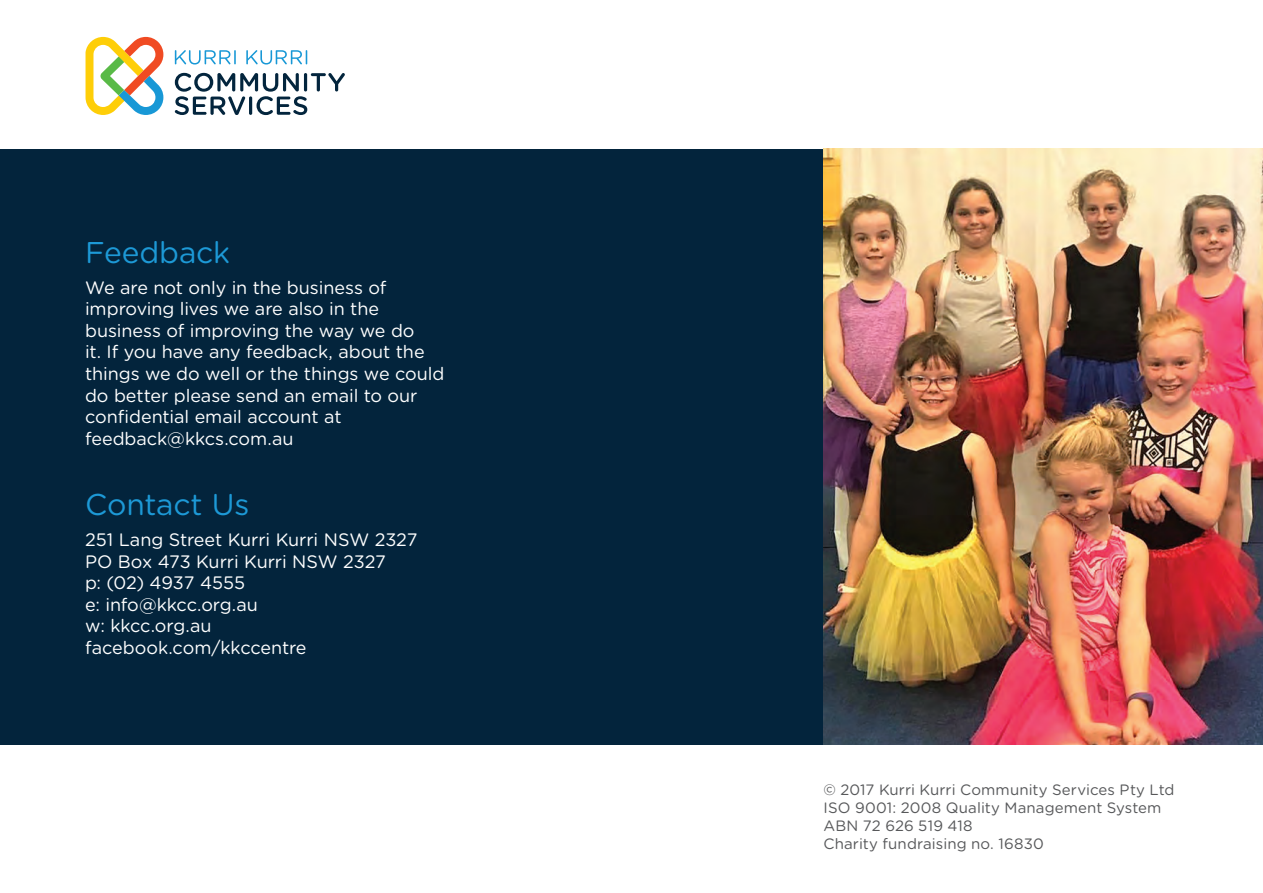
<style>
.page{position:relative;width:1263px;height:893px;background:#fff}
.page>*{position:absolute;margin:0;border:0;box-sizing:border-box;transform-origin:0 0}
.t1{font:30px "Gotham Rounded";letter-spacing:-.005em;color:#1d99d6}
.t2{font:18px "Gotham Rounded";letter-spacing:-.005em;color:#fff}
.t3{font:15px "Gotham Rounded";letter-spacing:.005em;color:#57585a}
</style>
<div class="page">
<div style="left:0;top:149px;width:824px;height:595px;background:#03243c"></div>
<img style="left:824px;top:149px;width:439px;height:595px">
<svg style="left:175px;top:50px;width:61px;height:15px"></svg>
<svg style="left:246px;top:50px;width:61px;height:15px"></svg>
<svg style="left:175px;top:73px;width:170px;height:42px"></svg>
<svg style="left:86px;top:37px;width:77px;height:78px"></svg>
<p class="t1" style="left:85px;top:232px;width:147px">Feedback</p>
<p class="t2" style="left:85px;top:275px;width:303px">We are not only in the business of</p>
<p class="t2" style="left:85px;top:296px;width:296px">improving lives we are also in the</p>
<p class="t2" style="left:85px;top:318px;width:331px">business of improving the way we do</p>
<p class="t2" style="left:85px;top:340px;width:341px">it. If you have any feedback, about the</p>
<p class="t2" style="left:85px;top:361px;width:361px">things we do well or the things we could</p>
<p class="t2" style="left:85px;top:383px;width:334px">do better please send an email to our</p>
<p class="t2" style="left:85px;top:404px;width:258px">confidential email account at</p>
<p class="t2" style="left:85px;top:426px;width:210px">feedback@kkcs.com.au</p>
<p class="t1" style="left:85px;top:484px;width:166px">Contact Us</p>
<p class="t2" style="left:85px;top:527px;width:334px">251 Lang Street Kurri Kurri NSW 2327</p>
<p class="t2" style="left:85px;top:549px;width:302px">PO Box 473 Kurri Kurri NSW 2327</p>
<p class="t2" style="left:85px;top:570px;width:162px">p: (02) 4937 4555</p>
<p class="t2" style="left:85px;top:592px;width:174px">e: info@kkcc.org.au</p>
<p class="t2" style="left:85px;top:614px;width:128px">w: kkcc.org.au</p>
<p class="t2" style="left:85px;top:635px;width:223px">facebook.com/kkccentre</p>
<p class="t3" style="left:824px;top:779px;width:352px">© 2017 Kurri Kurri Community Services Pty Ltd</p>
<p class="t3" style="left:824px;top:797px;width:339px">ISO 9001: 2008 Quality Management System</p>
<p class="t3" style="left:824px;top:815px;width:150px">ABN 72 626 519 418</p>
<p class="t3" style="left:824px;top:833px;width:222px">Charity fundraising no. 16830</p>
</div>
